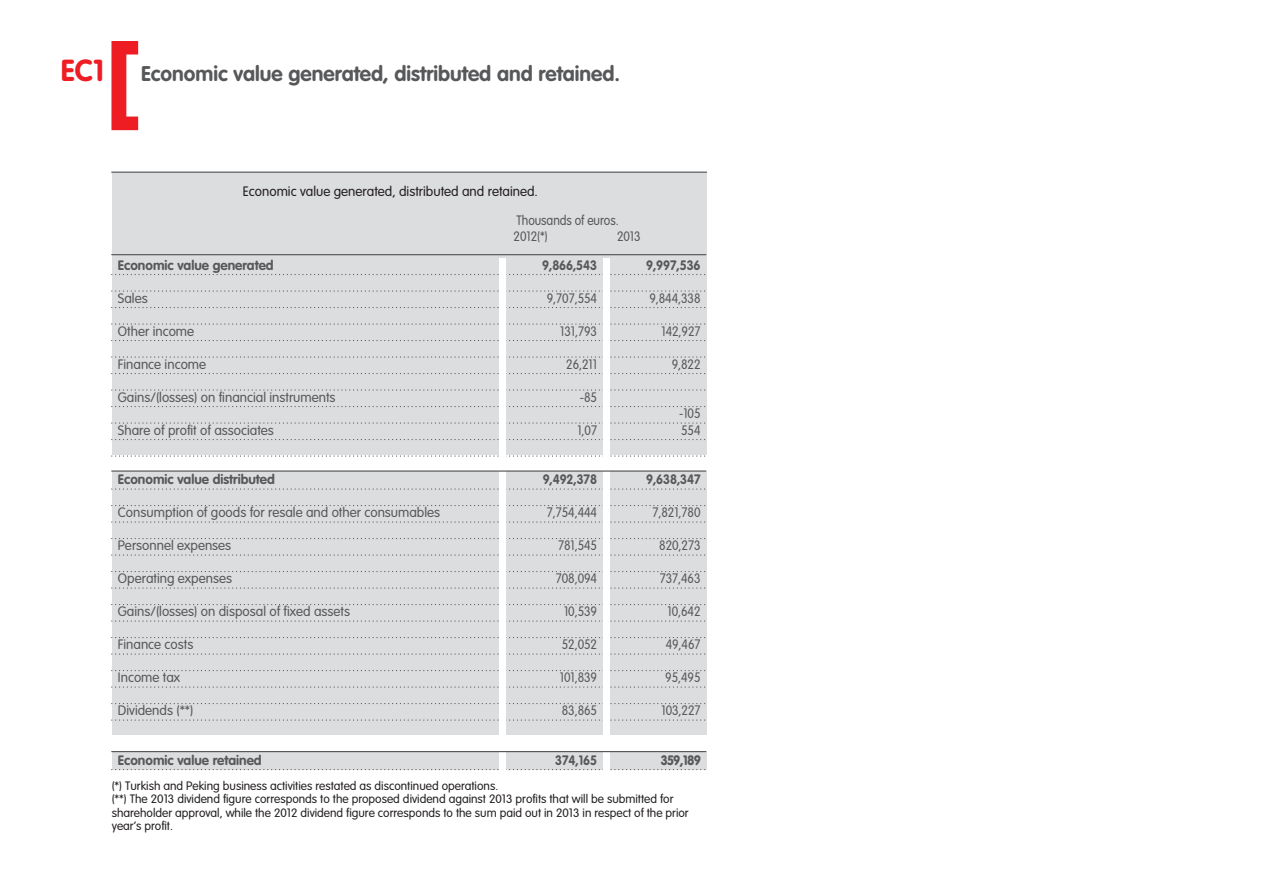
<style>
.page{position:relative;width:1263px;height:893px;background:#fff}
.page>*{position:absolute;margin:0;border:0;box-sizing:border-box;transform-origin:0 0}
.t1{font:700 30px "VAG Rounded LT";color:#ee1d23}
.t2{font:700 21px "VAG Rounded LT";color:#57585a}
.t3{font:300 13.5px "VAG Rounded LT";color:#57585a}
.t4{font:300 13.5px/16.5px "VAG Rounded LT";color:#57585a;scale:.9 1}
.t5{font:700 13.5px "VAG Rounded LT";color:#57585a}
.t6{font:300 13.5px "VAG Rounded LT";color:#231f20}
.t7{font:700 13.5px "VAG Rounded LT";color:#57585a;scale:.9 1}
.t8{font:900 13.5px "VAG Rounded LT";letter-spacing:-.005em;color:#57585a;scale:.9 1}
.t9{font:300 12px/13.5px "VAG Rounded LT";color:#231f20}
</style>
<div class="page">
<div style="left:112px;top:172px;width:595px;height:598px;background:#dcdddf"></div>
<div style="left:98px;top:455px;width:654px;height:15px;background:#fff"></div>
<svg style="left:111px;top:41px;width:27px;height:89px"></svg>
<svg style="left:112px;top:274px;width:594px;height:1px"></svg>
<svg style="left:112px;top:290px;width:594px;height:2px"></svg>
<svg style="left:112px;top:307px;width:594px;height:1px"></svg>
<svg style="left:112px;top:323px;width:594px;height:2px"></svg>
<svg style="left:112px;top:340px;width:594px;height:1px"></svg>
<svg style="left:112px;top:356px;width:594px;height:2px"></svg>
<svg style="left:112px;top:373px;width:594px;height:1px"></svg>
<svg style="left:112px;top:389px;width:594px;height:2px"></svg>
<svg style="left:112px;top:406px;width:594px;height:1px"></svg>
<svg style="left:112px;top:422px;width:594px;height:2px"></svg>
<svg style="left:112px;top:439px;width:594px;height:1px"></svg>
<svg style="left:112px;top:455px;width:594px;height:2px"></svg>
<svg style="left:112px;top:488px;width:594px;height:2px"></svg>
<svg style="left:112px;top:505px;width:594px;height:1px"></svg>
<svg style="left:112px;top:521px;width:594px;height:2px"></svg>
<svg style="left:112px;top:538px;width:594px;height:1px"></svg>
<svg style="left:112px;top:554px;width:594px;height:2px"></svg>
<svg style="left:112px;top:571px;width:594px;height:1px"></svg>
<svg style="left:112px;top:587px;width:594px;height:2px"></svg>
<svg style="left:112px;top:604px;width:594px;height:1px"></svg>
<svg style="left:112px;top:620px;width:594px;height:2px"></svg>
<svg style="left:112px;top:637px;width:594px;height:1px"></svg>
<svg style="left:112px;top:653px;width:594px;height:2px"></svg>
<svg style="left:112px;top:670px;width:594px;height:1px"></svg>
<svg style="left:112px;top:686px;width:594px;height:2px"></svg>
<svg style="left:112px;top:703px;width:594px;height:1px"></svg>
<svg style="left:112px;top:719px;width:594px;height:2px"></svg>
<svg style="left:112px;top:769px;width:594px;height:1px"></svg>
<div style="left:603px;top:259px;width:7px;height:516px;background:#fff"></div>
<div style="left:499px;top:259px;width:7px;height:516px;background:#fff"></div>
<hr style="left:112px;top:172px;width:595px;height:1px;background:#57585a">
<hr style="left:112px;top:254px;width:594px;height:1px;background:#57585a">
<hr style="left:112px;top:470px;width:594px;height:2px;background:#57585a">
<hr style="left:112px;top:751px;width:594px;height:1px;background:#57585a">
<div style="left:98px;top:736px;width:654px;height:15px;background:#fff"></div>
<h1 class="t1" style="left:61px;top:52px;width:45px">EC1</h1>
<h2 class="t2" style="left:141px;top:61px;width:481px">Economic value generated, distributed and retained.</h2>
<p class="t6" style="left:243px;top:184px;width:296px">Economic value generated, distributed and retained.</p>
<p class="t4" style="left:516px;top:212px;width:115px">Thousands of euros.</p>
<p class="t5" style="left:118px;top:257px;width:157px">Economic value generated</p>
<p class="t3" style="left:118px;top:291px;width:31px">Sales</p>
<p class="t3" style="left:118px;top:324px;width:78px">Other income</p>
<p class="t3" style="left:118px;top:357px;width:90px">Finance income</p>
<p class="t3" style="left:118px;top:390px;width:219px">Gains/(losses) on financial instruments</p>
<p class="t3" style="left:118px;top:422px;width:157px">Share of profit of associates</p>
<p class="t5" style="left:118px;top:472px;width:158px">Economic value distributed</p>
<p class="t3" style="left:118px;top:505px;width:324px">Consumption of goods for resale and other consumables</p>
<p class="t3" style="left:118px;top:538px;width:115px">Personnel expenses</p>
<p class="t3" style="left:118px;top:571px;width:116px">Operating expenses</p>
<p class="t3" style="left:118px;top:604px;width:234px">Gains/(losses) on disposal of fixed assets</p>
<p class="t3" style="left:118px;top:637px;width:77px">Finance costs</p>
<p class="t3" style="left:118px;top:670px;width:64px">Income tax</p>
<p class="t3" style="left:118px;top:703px;width:77px">Dividends (**)</p>
<p class="t5" style="left:118px;top:752px;width:145px">Economic value retained</p>
<p class="t4" style="left:514px;top:229px;width:39px">2012(*)</p>
<p class="t4" style="left:617px;top:229px;width:28px">2013</p>
<p class="t7" style="left:542px;top:257px;width:62px">9,866,543</p>
<p class="t4" style="left:547px;top:290px;width:57px">9,707,554</p>
<p class="t4" style="left:560px;top:323px;width:42px">131,793</p>
<p class="t4" style="left:566px;top:356px;width:36px">26,211</p>
<p class="t4" style="left:580px;top:389px;width:21px">-85</p>
<p class="t4" style="left:577px;top:422px;width:23px">1,07</p>
<p class="t7" style="left:543px;top:472px;width:62px">9,492,378</p>
<p class="t4" style="left:547px;top:505px;width:57px">7,754,444</p>
<p class="t4" style="left:558px;top:538px;width:45px">781,545</p>
<p class="t4" style="left:556px;top:571px;width:47px">708,094</p>
<p class="t4" style="left:564px;top:604px;width:38px">10,539</p>
<p class="t4" style="left:562px;top:637px;width:41px">52,052</p>
<p class="t4" style="left:560px;top:670px;width:43px">101,839</p>
<p class="t4" style="left:562px;top:703px;width:41px">83,865</p>
<p class="t7" style="left:555px;top:752px;width:48px">374,165</p>
<p class="t7" style="left:646px;top:257px;width:62px">9,997,536</p>
<p class="t4" style="left:649px;top:290px;width:58px">9,844,338</p>
<p class="t4" style="left:661px;top:323px;width:45px">142,927</p>
<p class="t4" style="left:672px;top:356px;width:34px">9,822</p>
<p class="t4" style="left:679px;top:406px;width:25px">-105<br>554</p>
<p class="t7" style="left:646px;top:472px;width:62px">9,638,347</p>
<p class="t4" style="left:652px;top:505px;width:55px">7,821,780</p>
<p class="t4" style="left:659px;top:538px;width:47px">820,273</p>
<p class="t4" style="left:660px;top:571px;width:47px">737,463</p>
<p class="t4" style="left:667px;top:604px;width:38px">10,642</p>
<p class="t4" style="left:666px;top:637px;width:40px">49,467</p>
<p class="t4" style="left:665px;top:670px;width:41px">95,495</p>
<p class="t4" style="left:661px;top:703px;width:45px">103,227</p>
<p class="t8" style="left:661px;top:752px;width:45px">359,189</p>
<p class="t9" style="left:112px;top:779px;width:578px">(*) Turkish and Peking business activities restated as discontinued operations.<br>(**) The 2013 dividend figure corresponds to the proposed dividend against 2013 profits that will be submitted for shareholder approval, while the 2012 dividend figure corresponds to the sum paid out in 2013 in respect of the prior year’s profit.</p>
</div>
